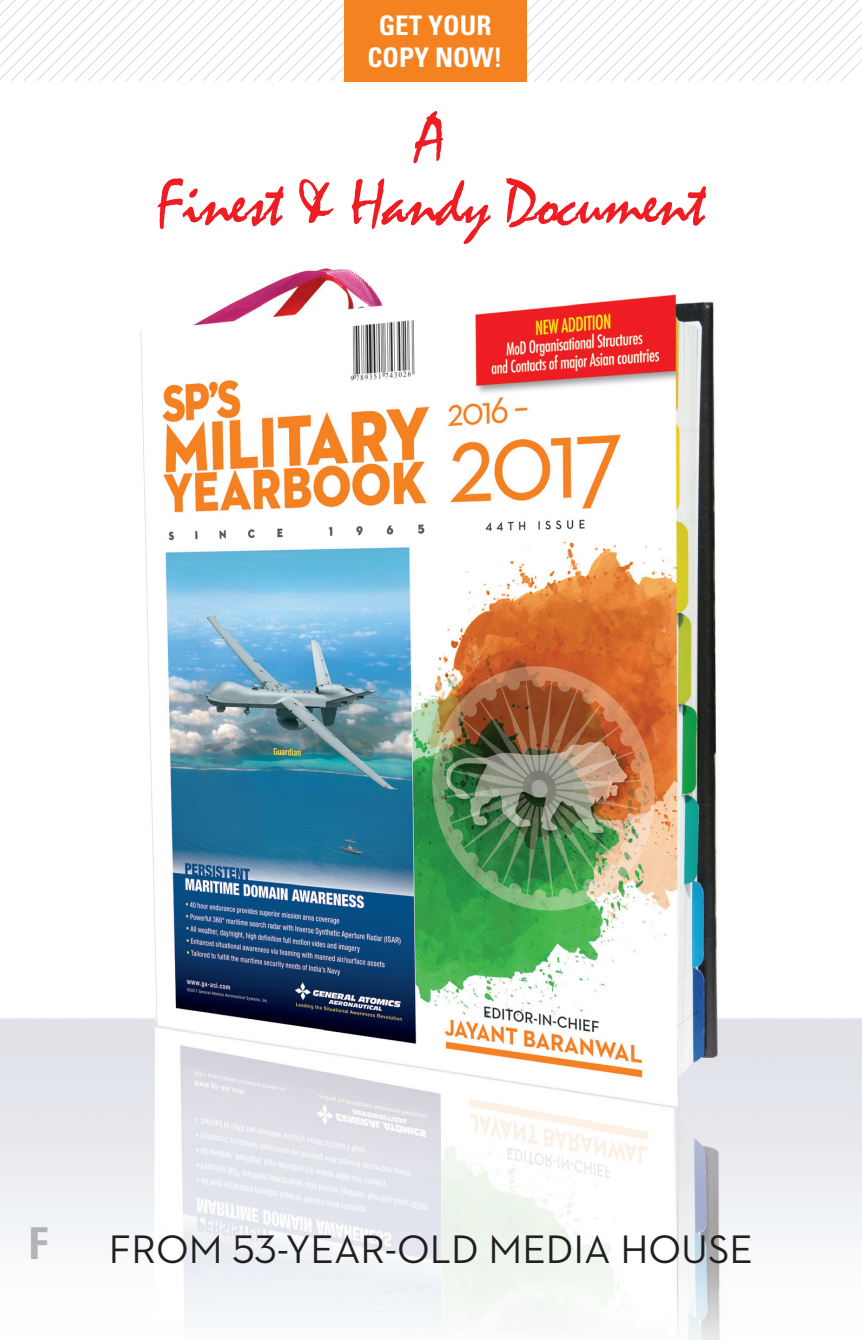
<style>
.page{position:relative;width:862px;height:1340px;background:#fff}
.page>*{position:absolute;margin:0;border:0;box-sizing:border-box;transform-origin:0 0}
.t1{font:67.5px/65.2px "Mistral";letter-spacing:-.025em;color:#ee1d23;text-align:center}
.t2{font:700 condensed 43.88px "Univers LT Std";color:#b2b3b7}
.t3{font:40.5px "Neutraface 2 Text";color:#231f20}
.t4{font:700 condensed 27px/32.4px "Univers LT Std";color:#fff;text-align:center}
</style>
<div class="page">
<img style="left:0;top:268px;width:861px;height:1071px">
<svg style="left:0;top:0;width:861px;height:82px"></svg>
<div style="left:343px;top:0;width:183px;height:81px;background:#f58220"></div>
<p class="t4" style="left:367px;top:9px;width:137px">GET YOUR<br>COPY NOW!</p>
<h1 class="t1" style="left:157px;top:108px;width:549px">A<br>Finest &amp; Handy Document</h1>
<p class="t2" style="left:28px;top:1216px;width:21px">F</p>
<p class="t3" style="left:109px;top:1224px;width:645px">FROM 53-YEAR-OLD M EDIA HOUSE</p>
</div>
